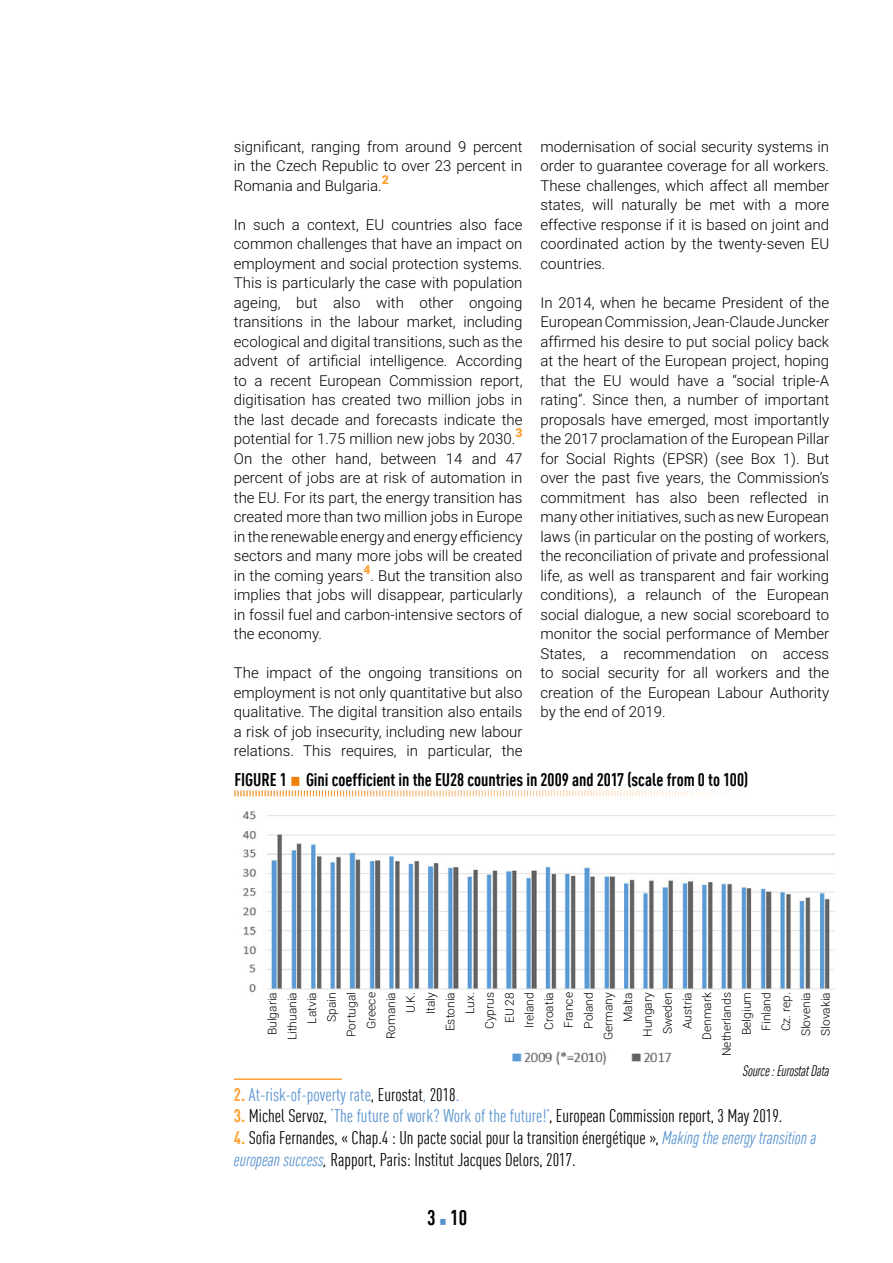
<style>
.page{position:relative;width:893px;height:1263px;background:#fff}
.page>*{position:absolute;margin:0;border:0;box-sizing:border-box;transform-origin:0 0}
.t1{font:700 condensed 21px "DIN Offc Pro";color:#000}
.t2{font:condensed 18px/21.6px "DIN Offc Pro";color:#000}
.t3{font:700 condensed 18px "DIN Offc Pro";color:#000}
.t4{font:condensed 18px "DIN Offc Pro";color:#5692ce}
.t5{font:300 15px/19.5px "Roboto";color:#000;text-align:justify}
.t6{font:italic condensed 15px "DIN Offc Pro";letter-spacing:-.025em;color:#000}
.t7{font:900 12.3px "Roboto";color:#ffa02f}
.t8{font:300 12px/19.8px "Roboto";color:#000;text-align:right}
.s1{font-family:"DejaVu Serif Condensed";font-weight:400;font-stretch:normal;color:#f08107}
.s2{font-weight:700;color:#ffa02f}
.s3{color:#000}
.s4{color:#5692ce}
.s5{font-style:italic;color:#5692ce}
.s6{font-style:italic}
.s7{font-family:"DejaVu Serif Condensed";font-weight:400;font-stretch:normal;font-size:12px;color:#5692ce}
</style>
<div class="page">
<hr style="left:234px;top:1078px;width:108px;height:2px;background:#ffa02f">
<svg style="left:234px;top:790px;width:490px;height:6px"></svg>
<img style="left:242px;top:811px;width:593px;height:182px">
<div style="left:268px;top:992px;width:580px;height:75px;background:#fff"></div>
<img style="left:512px;top:1051px;width:160px;height:14px">
<p class="t5" style="left:234px;top:136px;width:290px">significant, ranging from around 9 percent in the Czech Republic to over 23 percent in Romania and Bulgaria.</p>
<p class="t7" style="left:382px;top:171px;width:9px">2</p>
<p class="t5" style="left:234px;top:214px;width:290px">In such a context, EU countries also face common challenges that have an impact on employment and social protection systems.<br>This is particularly the case with population ageing, but also with other ongoing transitions in the labour market, including ecological and digital transitions, such as the advent of artificial intelligence. According to a recent European Commission report, digitisation has created two million jobs in the last decade and forecasts indicate the potential for 1.75 million new jobs by 2030.</p>
<p class="t7" style="left:515px;top:424px;width:9px">3</p>
<p class="t5" style="left:234px;top:448px;width:290px">On the other hand, between 14 and 47 percent of jobs are at risk of automation in the EU. For its part, the energy transition has created more than two million jobs in Europe in the renewable energy and energy efficiency sectors and many more jobs will be created in the coming years</p>
<p class="t7" style="left:363px;top:561px;width:9px">4</p>
<p class="t5" style="left:234px;top:565px;width:290px;text-indent:137px">. But the transition also implies that jobs will disappear, particularly in fossil fuel and carbon-intensive sectors of the economy.</p>
<p class="t5" style="left:234px;top:662px;width:290px">The impact of the ongoing transitions on employment is not only quantitative but also qualitative. The digital transition also entails a risk of job insecurity, including new labour relations. This requires, in particular, the</p>
<p class="t5" style="left:540px;top:136px;width:290px">modernisation of social security systems in order to guarantee coverage for all workers.<br>These challenges, which affect all member states, will naturally be met with a more effective response if it is based on joint and coordinated action by the twenty-seven EU countries.</p>
<p class="t5" style="left:540px;top:292px;width:290px">In 2014, when he became President of the European Commission, Jean-Claude Juncker affirmed his desire to put social policy back at the heart of the European project, hoping that the EU would have a “social triple-A rating”. Since then, a number of important proposals have emerged, most importantly the 2017 proclamation of the European Pillar for Social Rights (EPSR) (see Box 1). But over the past five years, the Commission’s commitment has also been reflected in many other initiatives, such as new European laws (in particular on the posting of workers, the reconciliation of private and professional life, as well as transparent and fair working conditions), a relaunch of the European social dialogue, a new social scoreboard to monitor the social performance of Member States, a recommendation on access to social security for all workers and the creation of the European Labour Authority by the end of 2019.</p>
<p class="t3" style="left:234px;top:766px;width:515px">FIGURE 1 <span class="s1">▪</span> Gini coefficient in the EU28 countries in 2009 and 2017 (scale from 0 to 100)</p>
<p class="t8" style="left:262px;top:1056px;width:65px;rotate:-90deg">Bulgaria<br>Lithuania<br>Latvia<br>Spain<br>Portugal<br>Greece<br>Romania<br>U.K.<br>Italy<br>Estonia<br>Lux.<br>Cyprus<br>EU 28<br>Ireland<br>Croatia<br>France<br>Poland<br>Germany<br>Malta<br>Hungary<br>Sweden<br>Austria<br>Denmark<br>Netherlands<br>Belgium<br>Finland<br>Cz. rep.<br>Slovenia<br>Slovakia</p>
<p class="t6" style="left:743px;top:1060px;width:88px">Source : Eurostat Data</p>
<p class="t4" style="left:234px;top:1081px;width:227px"><span class="s2">2.</span> At-risk-of-poverty rate<span class="s3">, Eurostat</span>, <span class="s3">2018</span>.</p>
<p class="t2" style="left:234px;top:1104px;width:550px"><span class="s2">3.</span> Michel Servoz, <span class="s4">‘The future of work? Work of the future!’</span>, European Commission report, 3 May 2019.</p>
<p class="t2" style="left:234px;top:1125px;width:584px"><span class="s2">4.</span> Sofia Fernandes, « Chap.4 : Un pacte social pour la transition énergétique », <span class="s5">Making the energy transition a european success</span><span class="s6">,</span> Rapport, Paris: Institut Jacques Delors, 2017.</p>
<h1 class="t1" style="left:427px;top:1202px;width:41px">3<span class="s7">▪</span>10</h1>
</div>
